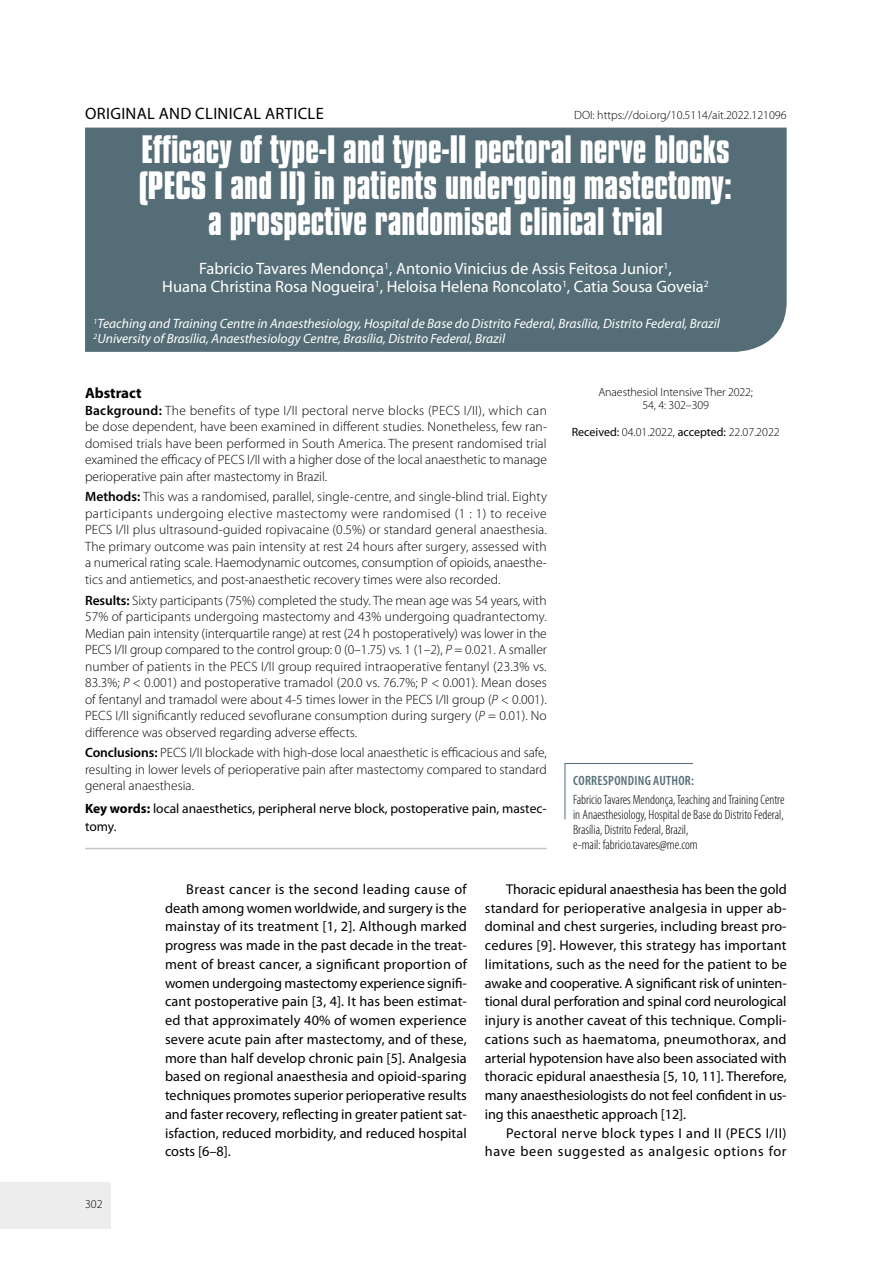
<style>
.page{position:relative;width:893px;height:1263px;background:#fff}
.page>*{position:absolute;margin:0;border:0;box-sizing:border-box;transform-origin:0 0}
.t1{font:700 33px/36px "Compacta PL";color:#fff;text-align:center}
.t2{font:16.5px/18px "Myriad Pro";color:#fff;text-align:center}
.t3{font:16.5px "Myriad Pro";letter-spacing:.02em;color:#000}
.t4{font:700 15px "Myriad Pro";color:#000}
.t5{font:14.25px/18.8px "Myriad Pro";letter-spacing:.005em;color:#000;text-align:justify}
.t6{font:14.25px/18.8px "Myriad Pro";letter-spacing:.045em;color:#000;text-align:right}
.t7{font:300 13.5px/16.5px "Myriad Pro";color:#000;text-align:justify}
.t8{font:italic 13.5px/15px "Myriad Pro";color:#fff}
.t9{font:300 condensed 13.5px/15px "Myriad Pro";color:#000}
.t10{font:13.5px/18px "Myriad Pro";color:#000}
.t11{font:600 condensed 13.5px "Myriad Pro";letter-spacing:.02em;color:#556d76}
.t12{font:300 12px/13.5px "Myriad Pro";color:#000;text-align:center}
.s1{font-weight:600}
.s2{font-style:italic}
.s3{font-weight:700}
.s4{font-weight:400}
</style>
<div class="page">
<div style="left:0;top:1182px;width:111px;height:47px;background:#ededed"></div>
<div style="left:85px;top:128px;width:702px;height:224px;background:#556d76"></div>
<svg style="left:564px;top:763px;width:129px;height:57px"></svg>
<hr style="left:85px;top:848px;width:462px;height:1px;background:#c6c6c6">
<p class="t3" style="left:85px;top:103px;width:240px">ORIGINAL AND CLINICAL ARTICLE</p>
<p class="t12" style="left:574px;top:108px;width:214px">DOI: https://doi.org/10.5114/ait.2022.121096</p>
<h1 class="t1" style="left:139px;top:132px;width:595px">Efficacy of type-I and type-II pectoral nerve blocks (PECS I and II) in patients undergoing mastectomy: a prospective randomised clinical trial</h1>
<p class="t2" style="left:162px;top:259px;width:548px">Fabricio Tavares Mendonça<sup>1</sup>, Antonio Vinicius de Assis Feitosa Junior<sup>1</sup>,<br>Huana Christina Rosa Nogueira<sup>1</sup>, Heloisa Helena Roncolato<sup>1</sup>, Catia Sousa Goveia<sup>2</sup></p>
<p class="t8" style="left:94px;top:316px;width:628px"><sup>1</sup>Teaching and Training Centre in Anaesthesiology, Hospital de Base do Distrito Federal, Brasília, Distrito Federal, Brazil<br><sup>2</sup>University of Brasília, Anaesthesiology Centre, Brasília, Distrito Federal, Brazil</p>
<p class="t4" style="left:85px;top:383px;width:58px">Abstract</p>
<p class="t7" style="left:85px;top:402px;width:463px"><span class="s1">Background:</span> The benefits of type I/II pectoral nerve blocks (PECS I/II), which can be dose dependent, have been examined in different studies. Nonetheless, few ran&shy;domised trials have been performed in South America. The present randomised trial examined the efficacy of PECS I/II with a higher dose of the local anaesthetic to manage perioperative pain after mastectomy in Brazil.</p>
<p class="t7" style="left:85px;top:489px;width:463px"><span class="s1">Methods:</span> This was a randomised, parallel, single-centre, and single-blind trial. Eighty participants undergoing elective mastectomy were randomised (1 : 1) to receive PECS I/II plus ultrasound-guided ropivacaine (0.5%) or standard general anaesthesia.<br>The primary outcome was pain intensity at rest 24 hours after surgery, assessed with a numerical rating scale. Haemodynamic outcomes, consumption of opioids, anaesthe&shy;tics and antiemetics, and post-anaesthetic recovery times were also recorded.</p>
<p class="t7" style="left:85px;top:592px;width:463px"><span class="s1">Results:</span> Sixty participants (75%) completed the study. The mean age was 54 years, with 57% of participants undergoing mastectomy and 43% undergoing quadrantectomy.<br>Median pain intensity (interquartile range) at rest (24 h postoperatively) was lower in the PECS I/II group compared to the control group: 0 (0–1.75) vs. 1 (1–2), <span class="s2">P</span> = 0.021. A smaller number of patients in the PECS I/II group required intraoperative fentanyl (23.3% vs.<br>83.3%; <span class="s2">P</span> &lt; 0.001) and postoperative tramadol (20.0 vs. 76.7%; P &lt; 0.001). Mean doses of fentanyl and tramadol were about 4-5 times lower in the PECS I/II group (<span class="s2">P</span> &lt; 0.001).<br>PECS I/II significantly reduced sevoflurane consumption during surgery (<span class="s2">P</span> = 0.01). No difference was observed regarding adverse effects.</p>
<p class="t7" style="left:85px;top:745px;width:463px"><span class="s1">Conclusions:</span> PECS I/II blockade with high-dose local anaesthetic is efficacious and safe, resulting in lower levels of perioperative pain after mastectomy compared to standard general anaesthesia.</p>
<p class="t10" style="left:85px;top:799px;width:463px"><span class="s3">Key words:</span> local anaesthetics, peripheral nerve block, postoperative pain, mastec&shy;tomy.</p>
<p class="t12" style="left:598px;top:385px;width:156px">Anaesthesiol Intensive Ther 2022;<br>54, 4: 302–309</p>
<p class="t12" style="left:572px;top:426px;width:209px"><span class="s4">Received:</span> 04.01.2022, <span class="s4">accepted:</span> 22.07.2022</p>
<p class="t11" style="left:573px;top:772px;width:122px">CORRESPONDING AUTHOR:</p>
<p class="t9" style="left:573px;top:792px;width:213px">Fabricio Tavares Mendonça, Teaching and Training Centre in Anaesthesiology, Hospital de Base do Distrito Federal, Brasília, Distrito Federal, Brazil,<br>e-mail: fabricio.tavares@me.com</p>
<p class="t12" style="left:85px;top:1197px;width:19px">302</p>
<p class="t5" style="left:165px;top:879px;width:303px;text-indent:21px">Breast cancer is the second leading cause of death among women worldwide, and surgery is the mainstay of its treatment [1, 2]. Although marked progress was made in the past decade in the treat&shy;ment of breast cancer, a significant proportion of women undergoing mastectomy experience signifi&shy;cant postoperative pain [3, 4]. It has been estimat&shy;ed that approximately 40% of women experience severe acute pain after mastectomy, and of these, more than half develop chronic pain [5]. Analgesia based on regional anaesthesia and opioid-sparing techniques promotes superior perioperative results and faster recovery, reflecting in greater patient sat&shy;isfaction, reduced morbidity, and reduced hospital costs [6–8].</p>
<p class="t5" style="left:485px;top:879px;width:303px;text-indent:21px">Thoracic epidural anaesthesia has been the gold standard for perioperative analgesia in upper ab&shy;dominal and chest surgeries, including breast pro&shy;cedures [9]. However, this strategy has important limitations, such as the need for the patient to be awake and cooperative. A significant risk of uninten&shy;tional dural perforation and spinal cord neurological injury is another caveat of this technique. Compli&shy;cations such as haematoma, pneumothorax, and arterial hypotension have also been associated with thoracic epidural anaesthesia [5, 10, 11]. Therefore, many anaesthesiologists do not feel confident in us&shy;ing this anaesthetic approach [12].</p>
<p class="t6" style="left:485px;top:1123px;width:303px">Pectoral nerve block types I and II (PECS I/II) have been suggested as analgesic options for</p>
</div>
